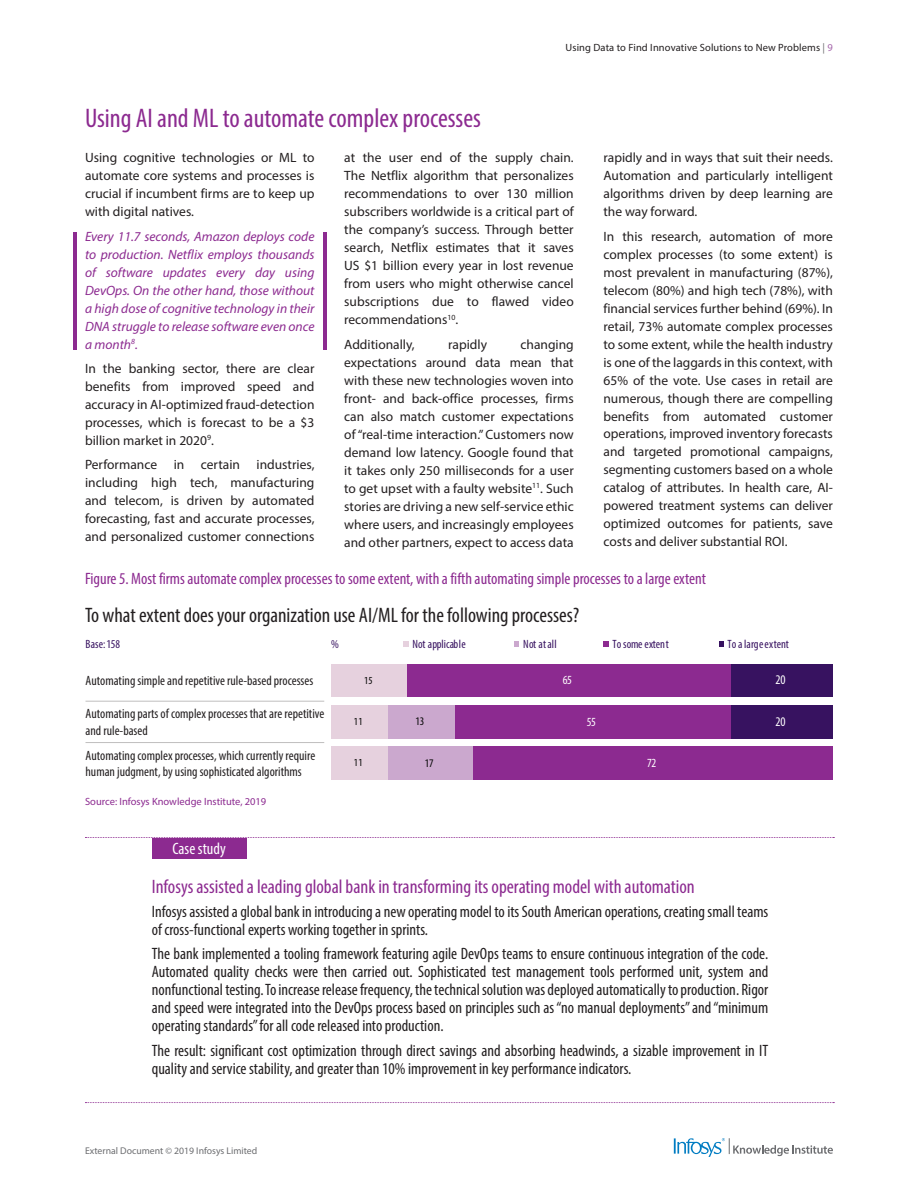
<style>
.page{position:relative;width:918px;height:1188px;background:#fff}
.page>*{position:absolute;margin:0;border:0;box-sizing:border-box;transform-origin:0 0}
.t1{font:condensed 27px "Myriad Pro";color:#8c2a90}
.t2{font:condensed 21px "Myriad Pro";color:#231f20}
.t3{font:condensed 19.5px "Myriad Pro";color:#8c2a90}
.t4{font:condensed 16.5px/18px "Myriad Pro";color:#231f20}
.t5{font:condensed 16.5px "Myriad Pro";color:#8c2a90}
.t6{font:condensed 16.5px "Myriad Pro";color:#fff}
.t7{font:13.5px/18px "Myriad Pro";color:#231f20;text-align:justify}
.t8{font:italic 13.5px/18px "Myriad Pro";color:#8c2a90;text-align:justify}
.t9{font:condensed 13.5px/16.2px "Myriad Pro";color:#231f20}
.t10{font:condensed 13.35px "Myriad Pro";color:#fff}
.t11{font:condensed 12.45px "Myriad Pro";color:#fff}
.t12{font:condensed 12px "Myriad Pro";letter-spacing:.01em;color:#371260}
.t13{font:condensed 11.7px "Myriad Pro";color:#040503}
.t14{font:condensed 10.8px "Myriad Pro";color:#040503}
.t15{font:10.5px "Myriad Pro";letter-spacing:.01em;color:#231f20}
.t16{font:10.5px "Myriad Pro";color:#8c2a90}
.t17{font:9.75px "Myriad Pro";color:#6c6d70}
.s1{color:#6c6d70}
.s2{color:#a567ab}
</style>
<div class="page">
<svg style="left:674px;top:1138px;width:159px;height:19px"></svg>
<hr style="left:73px;top:232px;width:4px;height:117px;background:#8c2a90">
<hr style="left:323px;top:232px;width:3px;height:117px;background:#8c2a90">
<svg style="left:85px;top:837px;width:749px;height:1px"></svg>
<svg style="left:85px;top:1102px;width:749px;height:1px"></svg>
<div style="left:152px;top:838px;width:95px;height:20px;background:#8c2a90"></div>
<div style="left:331px;top:747px;width:57px;height:33px;background:#e6d1de"></div>
<div style="left:331px;top:705px;width:57px;height:33px;background:#e6d1de"></div>
<div style="left:331px;top:665px;width:76px;height:32px;background:#e6d1de"></div>
<div style="left:388px;top:747px;width:85px;height:33px;background:#cba8ce"></div>
<div style="left:388px;top:705px;width:67px;height:33px;background:#cba8ce"></div>
<div style="left:473px;top:747px;width:360px;height:33px;background:#8c2a90"></div>
<div style="left:455px;top:705px;width:276px;height:33px;background:#8c2a90"></div>
<div style="left:407px;top:665px;width:324px;height:32px;background:#8c2a90"></div>
<div style="left:731px;top:705px;width:102px;height:33px;background:#371260"></div>
<div style="left:731px;top:665px;width:102px;height:32px;background:#371260"></div>
<svg style="left:403px;top:641px;width:6px;height:6px"></svg>
<svg style="left:514px;top:641px;width:5px;height:6px"></svg>
<svg style="left:603px;top:641px;width:6px;height:6px"></svg>
<svg style="left:719px;top:641px;width:5px;height:6px"></svg>
<hr style="left:86px;top:701px;width:238px;height:1px;background:#bfbebe">
<hr style="left:86px;top:742px;width:238px;height:1px;background:#bfbebe">
<h1 class="t1" style="left:85px;top:101px;width:397px">Using AI and ML to automate complex processes</h1>
<p class="t15" style="left:566px;top:41px;width:269px">Using Data to Find Innovative Solutions to New Problems <span class="s1">|</span> <span class="s2">9</span></p>
<p class="t7" style="left:85px;top:148px;width:231px">Using cognitive technologies or ML to automate core systems and processes is crucial if incumbent firms are to keep up with digital natives.</p>
<p class="t8" style="left:85px;top:227px;width:231px">Every 11.7 seconds, Amazon deploys code to production. Netflix employs thousands of software updates every day using DevOps. On the other hand, those without a high dose of cognitive technology in their DNA struggle to release software even once a month<sup>8</sup>.</p>
<p class="t7" style="left:85px;top:359px;width:231px">In the banking sector, there are clear benefits from improved speed and accuracy in AI-optimized fraud-detection processes, which is forecast to be a $3 billion market in 2020<sup>9</sup>.</p>
<p class="t7" style="left:85px;top:456px;width:231px">Performance in certain industries, including high tech, manufacturing and telecom, is driven by automated forecasting, fast and accurate processes, and personalized customer connections</p>
<p class="t7" style="left:344px;top:148px;width:231px">at the user end of the supply chain.<br>The Netflix algorithm that personalizes recommendations to over 130 million subscribers worldwide is a critical part of the company’s success. Through better search, Netflix estimates that it saves US $1 billion every year in lost revenue from users who might otherwise cancel subscriptions due to flawed video recommendations<sup>10</sup>.</p>
<p class="t7" style="left:344px;top:335px;width:72px">Additionally,</p>
<p class="t7" style="left:448px;top:335px;width:40px">rapidly</p>
<p class="t7" style="left:344px;top:335px;width:231px;text-indent:176px">changing expectations around data mean that with these new technologies woven into front- and back-office processes, firms can also match customer expectations of “real-time interaction.” Customers now demand low latency. Google found that it takes only 250 milliseconds for a user to get upset with a faulty website<sup>11</sup>. Such stories are driving a new self-service ethic where users, and increasingly employees and other partners, expect to access data</p>
<p class="t7" style="left:603px;top:148px;width:231px">rapidly and in ways that suit their needs.<br>Automation and particularly intelligent algorithms driven by deep learning are the way forward.</p>
<p class="t7" style="left:603px;top:227px;width:231px">In this research, automation of more complex processes (to some extent) is most prevalent in manufacturing (87%), telecom (80%) and high tech (78%), with financial services further behind (69%). In retail, 73% automate complex processes to some extent, while the health industry is one of the laggards in this context, with 65% of the vote. Use cases in retail are numerous, though there are compelling benefits from automated customer operations, improved inventory forecasts and targeted promotional campaigns, segmenting customers based on a whole catalog of attributes. In health care, AI&shy;powered treatment systems can deliver optimized outcomes for patients, save costs and deliver substantial ROI.</p>
<p class="t5" style="left:85px;top:569px;width:623px">Figure 5. Most firms automate complex processes to some extent, with a fifth automating simple processes to a large extent</p>
<h2 class="t2" style="left:85px;top:602px;width:496px">To what extent does your organization use AI/ML for the following processes?</h2>
<p class="t12" style="left:86px;top:636px;width:36px">Base: 158</p>
<p class="t12" style="left:331px;top:637px;width:9px">%</p>
<p class="t12" style="left:412px;top:637px;width:55px">Not applicable</p>
<p class="t12" style="left:523px;top:637px;width:35px">Not at all</p>
<p class="t12" style="left:612px;top:637px;width:58px">To some extent</p>
<p class="t12" style="left:727px;top:637px;width:63px">To a large extent</p>
<p class="t9" style="left:86px;top:673px;width:229px">Automating simple and repetitive rule-based processes</p>
<p class="t9" style="left:86px;top:706px;width:240px">Automating parts of complex processes that are repetitive and rule-based</p>
<p class="t9" style="left:86px;top:747px;width:231px">Automating complex processes, which currently require human judgment, by using sophisticated algorithms</p>
<p class="t10" style="left:775px;top:672px;width:12px">20</p>
<p class="t11" style="left:563px;top:673px;width:11px">65</p>
<p class="t14" style="left:364px;top:674px;width:10px">15</p>
<p class="t10" style="left:775px;top:713px;width:12px">20</p>
<p class="t11" style="left:587px;top:714px;width:11px">55</p>
<p class="t13" style="left:416px;top:714px;width:10px">13</p>
<p class="t14" style="left:354px;top:715px;width:10px">11</p>
<p class="t11" style="left:647px;top:755px;width:11px">72</p>
<p class="t13" style="left:425px;top:756px;width:10px">17</p>
<p class="t14" style="left:354px;top:756px;width:10px">11</p>
<p class="t16" style="left:85px;top:795px;width:183px">Source: Infosys Knowledge Institute, 2019</p>
<p class="t6" style="left:173px;top:839px;width:55px">Case study</p>
<h3 class="t3" style="left:152px;top:874px;width:544px">Infosys assisted a leading global bank in transforming its operating model with automation</h3>
<p class="t4" style="left:152px;top:902px;width:618px">Infosys assisted a global bank in introducing a new operating model to its South American operations, creating small teams of cross-functional experts working together in sprints.</p>
<p class="t4" style="left:152px;top:945px;width:618px;text-align:justify">The bank implemented a tooling framework featuring agile DevOps teams to ensure continuous integration of the code.<br>Automated quality checks were then carried out. Sophisticated test management tools performed unit, system and nonfunctional testing. To increase release frequency, the technical solution was deployed automatically to production. Rigor and speed were integrated into the DevOps process based on principles such as “no manual deployments” and “minimum operating standards” for all code released into production.</p>
<p class="t4" style="left:152px;top:1041px;width:618px">The result: significant cost optimization through direct savings and absorbing headwinds, a sizable improvement in IT quality and service stability, and greater than 10% improvement in key performance indicators.</p>
<p class="t17" style="left:85px;top:1145px;width:174px">External Document © 2019 Infosys Limited</p>
</div>
